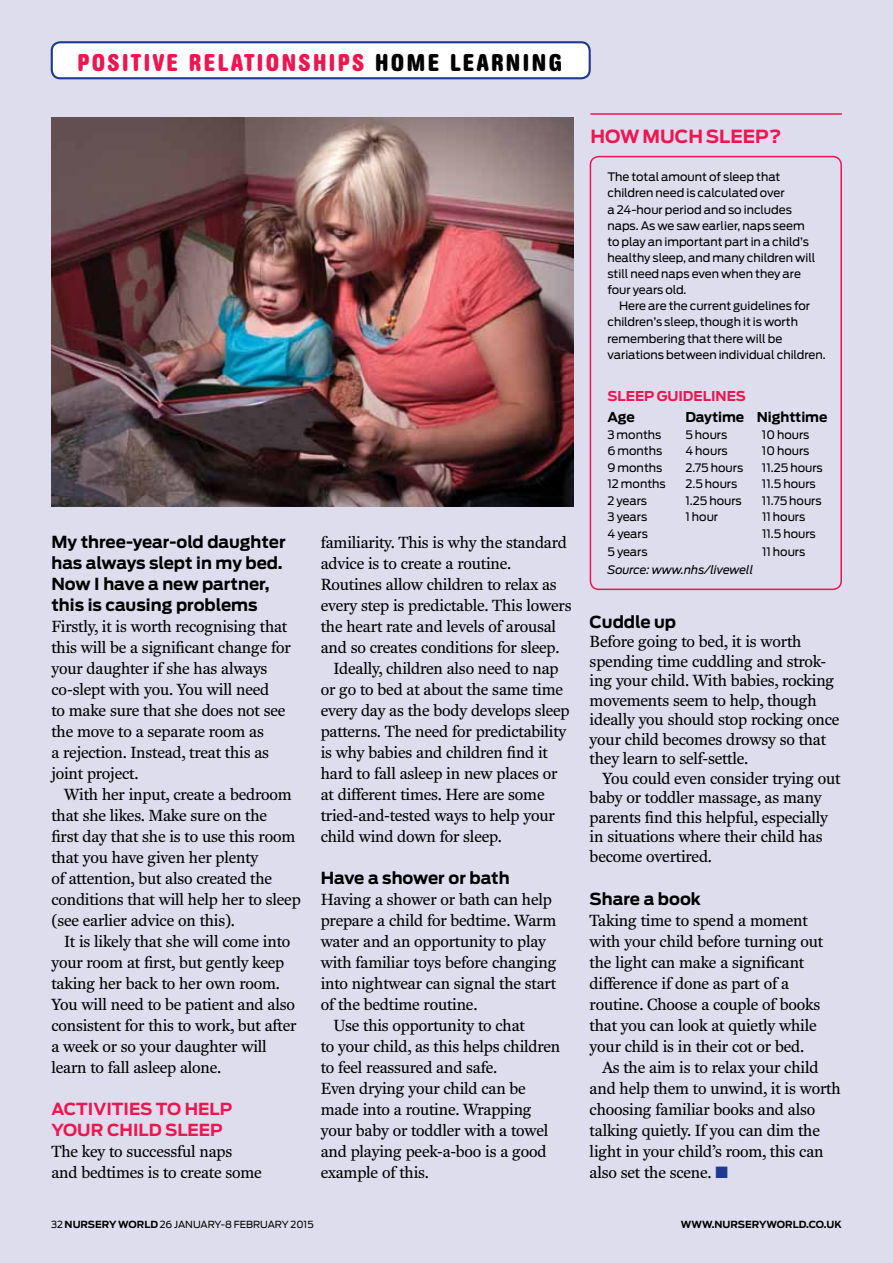
<style>
.page{position:relative;width:893px;height:1263px;background:#dddded}
.page>*{position:absolute;margin:0;border:0;box-sizing:border-box;transform-origin:0 0}
.t1{font:700 condensed 24px "AG Book Rounded BQ";letter-spacing:.1em;color:#ed1651}
.t2{font:700 condensed 24px "AG Book Rounded BQ";color:#000}
.t3{font:700 18px "Antenna";color:#ed1651}
.t4{font:16.5px/21px "Fenway";letter-spacing:-.01em;color:#000}
.t5{font:700 16.5px/21px "Antenna";color:#000}
.t6{font:700 16.5px/21px "Antenna";color:#ed1651}
.t7{font:700 13.5px "Antenna";letter-spacing:-.005em;color:#000}
.t8{font:700 13.5px "Antenna";color:#ed1651}
.t9{font:11.7px/16px "Antenna";color:#000}
.t10{font:italic 11.7px "Antenna";color:#000}
.t11{font:9.75px "Antenna";color:#000}
.t12{font:700 9.75px "Antenna";color:#000}
.s1{color:#000}
.s2{color:#1e398d}
.s3{font-weight:700}
</style>
<div class="page">
<div style="left:52px;top:42px;width:538px;height:36px;background:#fff;border-radius:9px"></div>
<div style="left:51px;top:41px;width:540px;height:38px;border:2px solid #1e398d;border-radius:9px"></div>
<img style="left:51px;top:117px;width:522px;height:389px">
<div style="left:590px;top:156px;width:252px;height:434px;border:2px solid #ed1651;border-radius:9px"></div>
<hr style="left:590px;top:113px;width:252px;height:2px;background:#ed1651">
<h1 class="t1" style="left:77px;top:49px;width:388px">POSITIVE RELATIONSHIPS <span class="s1">HOME LEARNIN</span></h1>
<h1 class="t2" style="left:549px;top:49px;width:15px">G</h1>
<p class="t5" style="left:51px;top:531px;width:236px">My three-year-old daughter has always slept in my bed.<br>Now I have a new partner, this is causing problems</p>
<p class="t4" style="left:51px;top:616px;width:241px">Firstly, it is worth recognising that this will be a significant change for your daughter if she has always co-slept with you. You will need<br>to make sure that she does not see the move to a separate room as<br>a rejection. Instead, treat this as joint project.</p>
<p class="t4" style="left:51px;top:784px;width:251px;text-indent:13px">With her input, create a bedroom that she likes. Make sure on the<br>first day that she is to use this room that you have given her plenty<br>of attention, but also created the conditions that will help her to sleep (see earlier advice on this).</p>
<p class="t4" style="left:51px;top:931px;width:247px;text-indent:13px">It is likely that she will come into your room at first, but gently keep taking her back to her own room.<br>You will need to be patient and also consistent for this to work, but after a week or so your daughter will learn to fall asleep alone.</p>
<p class="t6" style="left:51px;top:1099px;width:182px">ACTIVITIES TO HELP<br>YOUR</p>
<p class="t6" style="left:107px;top:1120px;width:71px">CHILD SLEE</p>
<p class="t6" style="left:210px;top:1120px;width:14px">P</p>
<p class="t4" style="left:51px;top:1141px;width:212px">The key to successful naps and bedtimes is to create some</p>
<p class="t4" style="left:321px;top:532px;width:248px">familiarity. This is why the standard</p>
<p class="t4" style="left:321px;top:553px;width:192px">advice is to create a routine.</p>
<p class="t4" style="left:321px;top:574px;width:238px">Routines allow children to relax as</p>
<p class="t4" style="left:321px;top:595px;width:252px">every step is predictable. This lowers</p>
<p class="t4" style="left:321px;top:616px;width:237px">the heart rate and levels of arousal</p>
<p class="t4" style="left:321px;top:637px;width:240px">and so creates conditions for sleep.</p>
<p class="t4" style="left:333px;top:658px;width:227px">Ideally, children also need to nap</p>
<p class="t4" style="left:321px;top:679px;width:244px">or go to bed at about the same time</p>
<p class="t4" style="left:321px;top:700px;width:250px">every day as the body develops sleep</p>
<p class="t4" style="left:321px;top:721px;width:247px">patterns. The need for predictability</p>
<p class="t4" style="left:321px;top:742px;width:229px">is why babies and children find it</p>
<p class="t4" style="left:321px;top:763px;width:238px">hard to fall asleep in new places or</p>
<p class="t4" style="left:321px;top:784px;width:225px">at different times. Here are some</p>
<p class="t4" style="left:321px;top:805px;width:236px">tried-and-tested ways to help your</p>
<p class="t4" style="left:321px;top:826px;width:183px">child wind down for sleep.</p>
<p class="t5" style="left:321px;top:868px;width:190px">Have a shower or bath</p>
<p class="t4" style="left:321px;top:889px;width:233px">Having a shower or bath can help</p>
<p class="t4" style="left:321px;top:910px;width:237px">prepare a child for bedtime. Warm</p>
<p class="t4" style="left:321px;top:931px;width:227px">water and an opportunity to play</p>
<p class="t4" style="left:321px;top:952px;width:237px">with familiar toys before changing</p>
<p class="t4" style="left:321px;top:973px;width:237px">into nightwear can signal the start</p>
<p class="t4" style="left:321px;top:994px;width:158px">of the bedtime routine.</p>
<p class="t4" style="left:333px;top:1015px;width:193px">Use this opportunity to chat</p>
<p class="t4" style="left:321px;top:1036px;width:241px">to your child, as this helps children</p>
<p class="t4" style="left:321px;top:1057px;width:178px">to feel reassured and safe.</p>
<p class="t4" style="left:321px;top:1078px;width:207px">Even drying your child can be</p>
<p class="t4" style="left:321px;top:1099px;width:212px">made into a routine. Wrapping</p>
<p class="t4" style="left:321px;top:1120px;width:229px">your baby or toddler with a towel</p>
<p class="t4" style="left:321px;top:1141px;width:227px">and playing peek-a-boo is a good</p>
<p class="t4" style="left:321px;top:1162px;width:109px">example of this.</p>
<p class="t3" style="left:590px;top:125px;width:193px">How much sleep?</p>
<p class="t9" style="left:607px;top:169px;width:210px">The total amount of sleep that children need is calculated over<br>a 24-hour period and so includes naps. As we saw earlier, naps seem to play an important part in a child’s healthy sleep, and many children will still need naps even when they are four years old.</p>
<p class="t9" style="left:607px;top:298px;width:220px;text-indent:12px">Here are the current guidelines for children’s sleep, though it is worth remembering that there will be variations between individual children.</p>
<p class="t8" style="left:607px;top:388px;width:140px">Sleep gui deli nes</p>
<p class="t7" style="left:607px;top:409px;width:59px">Age D</p>
<p class="t7" style="left:696px;top:409px;width:133px">aytime Nighttime</p>
<p class="t9" style="left:607px;top:426px;width:56px">3 months</p>
<p class="t9" style="left:685px;top:426px;width:43px">5 hours</p>
<p class="t9" style="left:762px;top:426px;width:49px">10 hours</p>
<p class="t9" style="left:607px;top:443px;width:56px">6 months</p>
<p class="t9" style="left:685px;top:443px;width:44px">4 hours</p>
<p class="t9" style="left:762px;top:443px;width:49px">10 hours</p>
<p class="t9" style="left:607px;top:459px;width:56px">9 months</p>
<p class="t9" style="left:685px;top:459px;width:59px">2.75 hours</p>
<p class="t9" style="left:762px;top:459px;width:62px">11.25 hours</p>
<p class="t9" style="left:607px;top:476px;width:60px">12 months</p>
<p class="t9" style="left:685px;top:476px;width:53px">2.5 hours</p>
<p class="t9" style="left:762px;top:476px;width:55px">11.5 hours</p>
<p class="t9" style="left:607px;top:492px;width:41px">2 years</p>
<p class="t9" style="left:685px;top:492px;width:58px">1.25 hours</p>
<p class="t9" style="left:762px;top:492px;width:61px">11.75 hours</p>
<p class="t9" style="left:607px;top:509px;width:41px">3 years</p>
<p class="t9" style="left:685px;top:509px;width:34px">1 hour</p>
<p class="t9" style="left:762px;top:509px;width:45px">11 hours</p>
<p class="t9" style="left:607px;top:525px;width:42px">4 years</p>
<p class="t9" style="left:762px;top:525px;width:55px">11.5 hours</p>
<p class="t9" style="left:607px;top:543px;width:42px">5 years</p>
<p class="t9" style="left:762px;top:543px;width:45px">11 hours</p>
<p class="t10" style="left:607px;top:562px;width:147px">Source: www.nhs/livewell</p>
<p class="t5" style="left:590px;top:611px;width:88px">Cuddle up</p>
<p class="t4" style="left:590px;top:632px;width:251px;line-height:19.5px">Before going to bed, it is worth spending time cuddling and strok&shy;ing your child. With babies, rocking movements seem to help, though ideally you should stop rocking once your child becomes drowsy so that they learn to self-settle.</p>
<p class="t4" style="left:590px;top:768px;width:252px;line-height:19.5px;text-indent:13px">You could even consider trying out baby or toddler massage, as many parents find this helpful, especially in situations where their child has become overtired.</p>
<p class="t5" style="left:590px;top:889px;width:113px">Share a book</p>
<p class="t4" style="left:590px;top:910px;width:235px">Taking time to spend a moment with your child before turning out the light can make a significant difference if done as part of a routine. Choose a couple of books that you can look at quietly while your child is in their cot or bed.</p>
<p class="t4" style="left:590px;top:1057px;width:253px;text-indent:13px">As the aim is to relax your child and help them to unwind, it is worth choosing familiar books and also talking quietly. If you can dim the light in your child’s room, this can also set the scene. <span class="s2">■</span></p>
<p class="t11" style="left:51px;top:1218px;width:264px">32 <span class="s3">nursery world</span> 26 january-8 February 2015</p>
<p class="t12" style="left:681px;top:1218px;width:162px">www.nurseryworld.co.uk</p>
</div>
